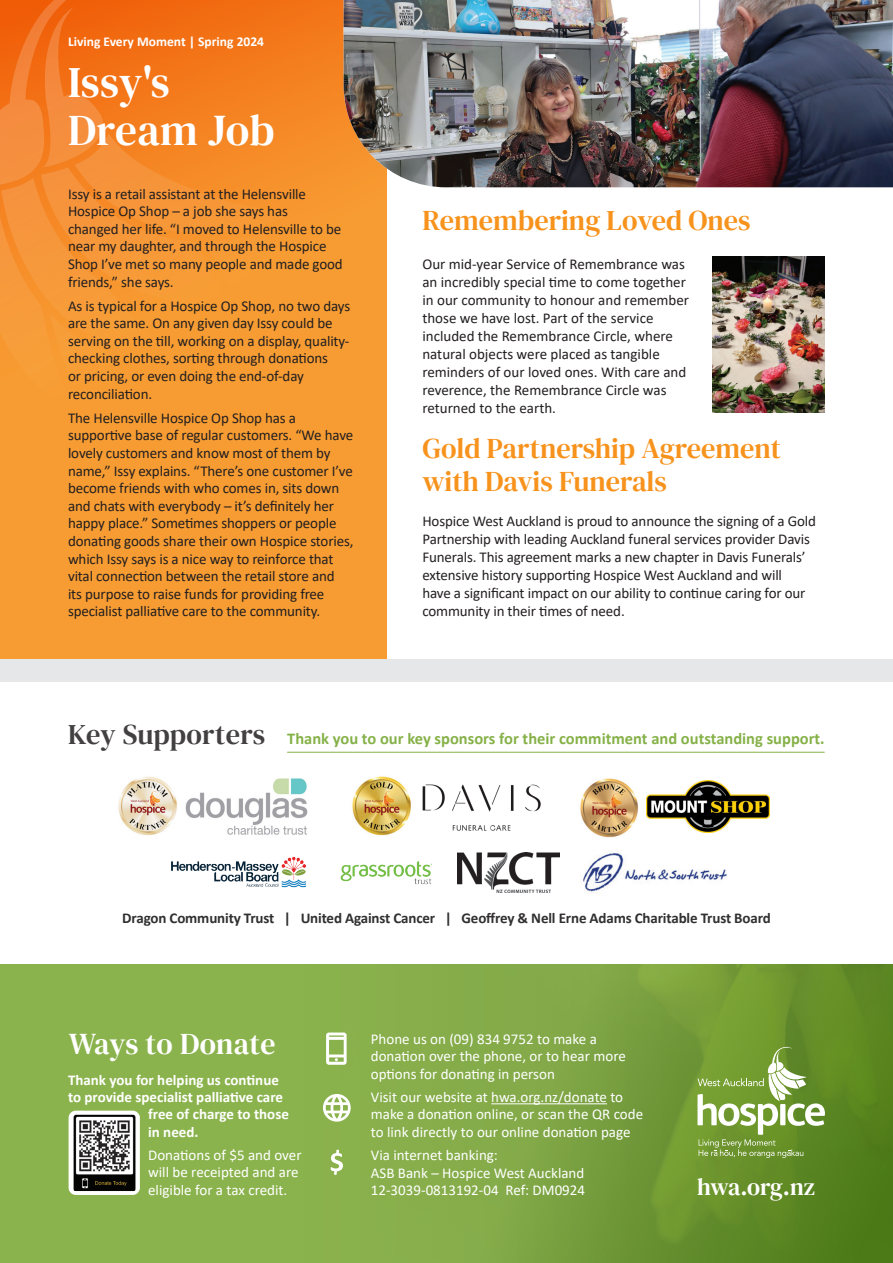
<style>
.page{position:relative;width:893px;height:1263px;background:#fff}
.page>*{position:absolute;margin:0;border:0;box-sizing:border-box;transform-origin:0 0}
.t1{font:43.5px/48px "DM Serif Text";letter-spacing:.005em;color:#fff}
.t2{font:30px "DM Serif Text";letter-spacing:.01em;color:#fff}
.t3{font:28.5px/33px "DM Serif Text";color:#f7931d}
.t4{font:24px "DM Serif Text";letter-spacing:-.015em;color:#fff}
.t5{font:700 16.5px "Calibri";color:#86b148}
.t6{font:15px/17.5px "Calibri";letter-spacing:-.01em;color:#231f20}
.t7{font:15px/17.2px "Calibri";color:#fff}
.t8{font:700 15px "Calibri";color:#fff}
.t9{font:700 15px "Calibri";letter-spacing:-.01em;color:#312f30}
.t10{font:700 13.5px "Calibri";color:#fff}
.s1{font-family:"DM Serif Text";font-weight:400;font-size:28.5px;color:#424041}
</style>
<div class="page">
<div style="left:0;top:0;width:387px;height:658px;background:#f79c32"></div>
<svg style="left:0;top:965px;width:893px;height:298px;background:#7ea642"></svg>
<svg style="left:0;top:0;width:295px;height:304px"></svg>
<div style="left:0;top:659px;width:893px;height:22px;background:#e6e7e9"></div>
<hr style="left:491px;top:1103px;width:116px;height:1px;background:#fff">
<svg style="left:697px;top:1044px;width:128px;height:114px;background:#88a955"></svg>
<hr style="left:287px;top:752px;width:538px;height:1px;background:#86b148">
<svg style="left:323px;top:1094px;width:28px;height:27px"></svg>
<svg style="left:326px;top:1032px;width:21px;height:33px"></svg>
<svg style="left:331px;top:1150px;width:12px;height:25px"></svg>
<div style="left:69px;top:1111px;width:71px;height:84px;background:#fff;border-radius:7px"></div>
<img style="left:69px;top:1114px;width:71px;height:77px">
<img style="left:344px;top:0;width:549px;height:187px">
<img style="left:340px;top:861px;width:93px;height:24px">
<img style="left:457px;top:852px;width:103px;height:40px">
<img style="left:171px;top:856px;width:135px;height:32px">
<img style="left:583px;top:852px;width:144px;height:41px">
<img style="left:647px;top:780px;width:122px;height:52px">
<img style="left:185px;top:778px;width:123px;height:56px">
<img style="left:118px;top:776px;width:59px;height:59px">
<img style="left:422px;top:784px;width:119px;height:47px">
<img style="left:352px;top:776px;width:59px;height:60px">
<img style="left:580px;top:778px;width:58px;height:60px">
<img style="left:712px;top:257px;width:113px;height:155px">
<p class="t10" style="left:68px;top:32px;width:198px">Living Every Moment | Spring 2024</p>
<h1 class="t1" style="left:68px;top:59px;width:208px">Issy's<br>Dream Job</h1>
<p class="t6" style="left:68px;top:184px;width:276px">Issy is a retail assistant at the Helensville Hospice Op Shop – a job she says has<br>changed her life. “I moved to Helensville to be near my daughter, and through the Hospice Shop I’ve met so many people and made good friends,” she says.</p>
<p class="t6" style="left:68px;top:296px;width:284px">As is typical for a Hospice Op Shop, no two days are the same. On any given day Issy could be serving on the till, working on a display, quality&shy;checking clothes, sorting through donations<br>or pricing, or even doing the end-of-day reconciliation.</p>
<p class="t6" style="left:68px;top:408px;width:287px">The Helensville Hospice Op Shop has a supportive base of regular customers. “We have lovely customers and know most of them by name,” Issy explains. “There’s one customer I’ve become friends with who comes in, sits down and chats with everybody – it’s definitely her happy place.” Sometimes shoppers or people donating goods share their own Hospice stories, which Issy says is a nice way to reinforce that vital connection between the retail store and<br>its purpose to raise funds for providing free specialist palliative care to the community.</p>
<h3 class="t3" style="left:422px;top:204px;width:330px">Remembering Loved Ones</h3>
<p class="t6" style="left:422px;top:254px;width:268px;line-height:18px">Our mid-year Service of Remembrance was an incredibly special time to come together in our community to honour and remember those we have lost. Part of the service included the Remembrance Circle, where natural objects were placed as tangible reminders of our loved ones. With care and reverence, the Remembrance Circle was returned to the earth.</p>
<h3 class="t3" style="left:422px;top:432px;width:360px">Gold Partnership Agreement with Davis Funerals</h3>
<p class="t6" style="left:422px;top:512px;width:395px;line-height:18px">Hospice West Auckland is proud to announce the signing of a Gold Partnership with leading Auckland funeral services provider Davis Funerals. This agreement marks a new chapter in Davis Funerals’ extensive history supporting Hospice West Auckland and will<br>have a significant impact on our ability to continue caring for our community in their times of need.</p>
<p class="t5" style="left:68px;top:726px;width:758px"><span class="s1">Key Supporters</span> Thank you to our key sponsors for their commitment and outstanding support.</p>
<p class="t9" style="left:122px;top:908px;width:650px">Dragon Community Trust | United Against Cancer | Geoffrey &amp; Nell Erne Adams Charitable Trust Board</p>
<h2 class="t2" style="left:69px;top:1027px;width:208px">Ways to Donate</h2>
<p class="t7" style="left:371px;top:1030px;width:256px">Phone us on (09) 834 9752 to make a donation over the phone, or to hear more options for donating in person</p>
<p class="t7" style="left:371px;top:1088px;width:274px">Visit our website at hwa.org.nz/donate to make a donation online, or scan the QR code to link directly to our online donation page</p>
<p class="t7" style="left:371px;top:1146px;width:216px">Via internet banking:<br>ASB Bank – Hospice West Auckland<br>12-3039-0813192-04 Ref: DM0924</p>
<p class="t8" style="left:68px;top:1069px;width:212px">Thank you for helping us continue</p>
<p class="t8" style="left:68px;top:1086px;width:216px">to provide specialist palliative care</p>
<p class="t8" style="left:148px;top:1104px;width:142px">free of charge to those</p>
<p class="t8" style="left:148px;top:1121px;width:52px">in need.</p>
<p class="t7" style="left:148px;top:1146px;width:155px">Donations of $5 and over will be receipted and are eligible for a tax credit.</p>
<h3 class="t4" style="left:697px;top:1173px;width:120px">hwa.org.nz</h3>
</div>
